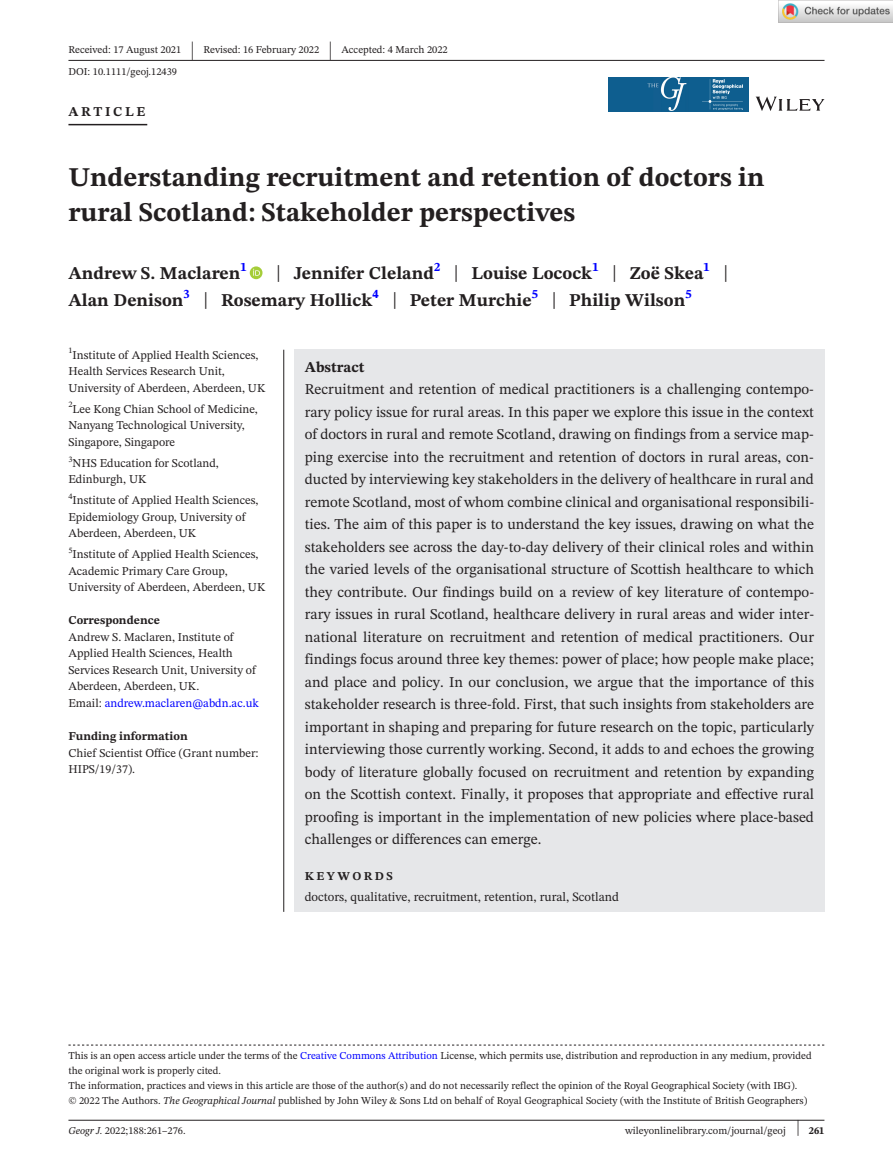
<style>
.page{position:relative;width:893px;height:1174px;background:#fff}
.page>*{position:absolute;margin:0;border:0;box-sizing:border-box;transform-origin:0 0}
.t1{font:700 27px/34.5px "STIX Two Text";color:#231f20}
.t2{font:25.65px "STIX Two Text";color:#231f20;scale:.49 1}
.t3{font:700 18px/27px "STIX Two Text";color:#231f20}
.t4{font:15px/22.5px "STIX Two Text";color:#231f20;text-align:justify}
.t5{font:700 15px "STIX Two Text";color:#231f20}
.t6{font:700 13.5px "STIX Two Text";letter-spacing:.2em;color:#231f20}
.t7{font:12.75px "STIX Two Text";color:#231f20}
.t8{font:12px/16.5px "STIX Two Text";color:#231f20}
.t9{font:700 12px "STIX Two Text";color:#231f20}
.t10{font:700 12px "STIX Two Text";letter-spacing:.2em;color:#231f20}
.t11{font:10.5px/15px "STIX Two Text";color:#231f20}
.s1{font-weight:400;font-size:23.4px}
.s2{color:#00f}
.s3{font-style:italic}
.s4{font-size:22.2px}
.s5{font-weight:700}
</style>
<div class="page">
<hr style="left:68px;top:1119px;width:756px;height:1px;background:#231f20">
<svg style="left:756px;top:97px;width:68px;height:14px"></svg>
<img style="left:608px;top:77px;width:140px;height:34px">
<img style="left:702px;top:80px;width:40px;height:29px">
<hr style="left:68px;top:60px;width:756px;height:1px;background:#231f20">
<hr style="left:68px;top:124px;width:79px;height:1px;background:#231f20">
<div style="left:250px;top:266px;width:12px;height:13px;background:#a5cd39;border-radius:50%"></div>
<svg style="left:253px;top:269px;width:7px;height:7px"></svg>
<svg style="left:68px;top:1044px;width:756px;height:1px"></svg>
<div style="left:294px;top:350px;width:530px;height:562px;background:#e6e7e9"></div>
<hr style="left:283px;top:350px;width:1px;height:562px;background:#231f20">
<img style="left:779px;top:0;width:114px;height:23px">
<p class="t11" style="left:68px;top:42px;width:114px">Received: 17 August 2021</p>
<h2 class="t2" style="left:191px;top:32px;width:8px">|</h2>
<p class="t11" style="left:203px;top:42px;width:117px">Revised: 16 February 2022</p>
<h2 class="t2" style="left:329px;top:32px;width:8px">|</h2>
<p class="t11" style="left:342px;top:42px;width:108px">Accepted: 4 March 2022</p>
<p class="t11" style="left:68px;top:64px;width:110px">DOI: 10.1111/geoj.12439</p>
<p class="t6" style="left:68px;top:101px;width:79px">ARTICLE</p>
<h1 class="t1" style="left:68px;top:161px;width:698px">Understanding recruitment and retention of doctors in rural Scotland: Stakeholder perspectives</h1>
<p class="t3" style="left:68px;top:260px;width:180px">Andrew S. Maclaren<sup>1</sup></p>
<p class="t3" style="left:68px;top:260px;width:661px;text-indent:208px"><span class="s1">|</span> Jennifer Cleland<sup>2</sup> <span class="s1">|</span> Louise Locock<sup>1</sup> <span class="s1">|</span> Zoë Skea<sup>1</sup> <span class="s1">|<br></span>Alan Denison<sup>3</sup> <span class="s1">|</span> Rosemary Hollick<sup>4</sup> <span class="s1">|</span> Peter Murchie<sup>5</sup> <span class="s1">|</span> Philip Wilson<sup>5</sup></p>
<p class="t8" style="left:68px;top:346px;width:198px"><sup>1</sup>Institute of Applied Health Sciences,<br>Health Services Research Unit,<br>University of Aberdeen, Aberdeen, UK</p>
<p class="t8" style="left:68px;top:400px;width:191px"><sup>2</sup>Lee Kong Chian School of Medicine,<br>Nanyang Technological University,<br>Singapore, Singapore</p>
<p class="t8" style="left:68px;top:454px;width:152px"><sup>3</sup>NHS Education for Scotland,<br>Edinburgh, UK</p>
<p class="t8" style="left:68px;top:492px;width:192px"><sup>4</sup>Institute of Applied Health Sciences,<br>Epidemiology Group, University of<br>Aberdeen, Aberdeen, UK</p>
<p class="t8" style="left:68px;top:546px;width:198px"><sup>5</sup>Institute of Applied Health Sciences,<br>Academic Primary Care Group,<br>University of Aberdeen, Aberdeen, UK</p>
<p class="t9" style="left:68px;top:612px;width:93px">Correspondence</p>
<p class="t8" style="left:68px;top:628px;width:192px">Andrew S. Maclaren, Institute of Applied Health Sciences, Health Services Research Unit, University of Aberdeen, Aberdeen, UK.<br>Email: <span class="s2">andrew.maclaren@abdn.ac.uk</span></p>
<p class="t9" style="left:68px;top:727px;width:121px">Funding information</p>
<p class="t8" style="left:68px;top:744px;width:192px">Chief Scientist Office (Grant number:<br>HIPS/19/37).</p>
<p class="t5" style="left:305px;top:356px;width:61px">Abstract</p>
<p class="t4" style="left:305px;top:378px;width:511px">Recruitment and retention of medical practitioners is a challenging contempo&shy;rary policy issue for rural areas. In this paper we explore this issue in the context of doctors in rural and remote Scotland, drawing on findings from a service map&shy;ping exercise into the recruitment and retention of doctors in rural areas, con&shy;ducted by interviewing key stakeholders in the delivery of healthcare in rural and remote Scotland, most of whom combine clinical and organisational responsibili&shy;ties. The aim of this paper is to understand the key issues, drawing on what the stakeholders see across the day-to-day delivery of their clinical roles and within the varied levels of the organisational structure of Scottish healthcare to which they contribute. Our findings build on a review of key literature of contempo&shy;rary issues in rural Scotland, healthcare delivery in rural areas and wider inter&shy;national literature on recruitment and retention of medical practitioners. Our findings focus around three key themes: power of place; how people make place; and place and policy. In our conclusion, we argue that the importance of this stakeholder research is three-fold. First, that such insights from stakeholders are important in shaping and preparing for future research on the topic, particularly interviewing those currently working. Second, it adds to and echoes the growing body of literature globally focused on recruitment and retention by expanding on the Scottish context. Finally, it proposes that appropriate and effective rural proofing is important in the implementation of new policies where place-based challenges or differences can emerge.</p>
<p class="t10" style="left:305px;top:867px;width:90px">KEYWORDS</p>
<p class="t7" style="left:305px;top:888px;width:316px">doctors, qualitative, recruitment, retention, rural, Scotland</p>
<p class="t11" style="left:68px;top:1048px;width:745px">This is an open access article under the terms of the <span class="s2">Creative Commons Attribution</span> License, which permits use, distribution and reproduction in any medium, provided the original work is properly cited.<br>The information, practices and views in this article are those of the author(s) and do not necessarily reflect the opinion of the Royal Geographical Society (with IBG).<br>© 2022 The Authors. <span class="s3">The Geographical Journal</span> published by John Wiley &amp; Sons Ltd on behalf of Royal Geographical Society (with the Institute of British Geographers)</p>
<p class="t11" style="left:68px;top:1123px;width:119px"><span class="s3">Geogr J.</span> 2022;188:261–276.</p>
<p class="t11" style="left:625px;top:1123px;width:201px">wileyonlinelibrary.com/journal/geoj <span class="s4">|</span> <span class="s5">261</span></p>
</div>
